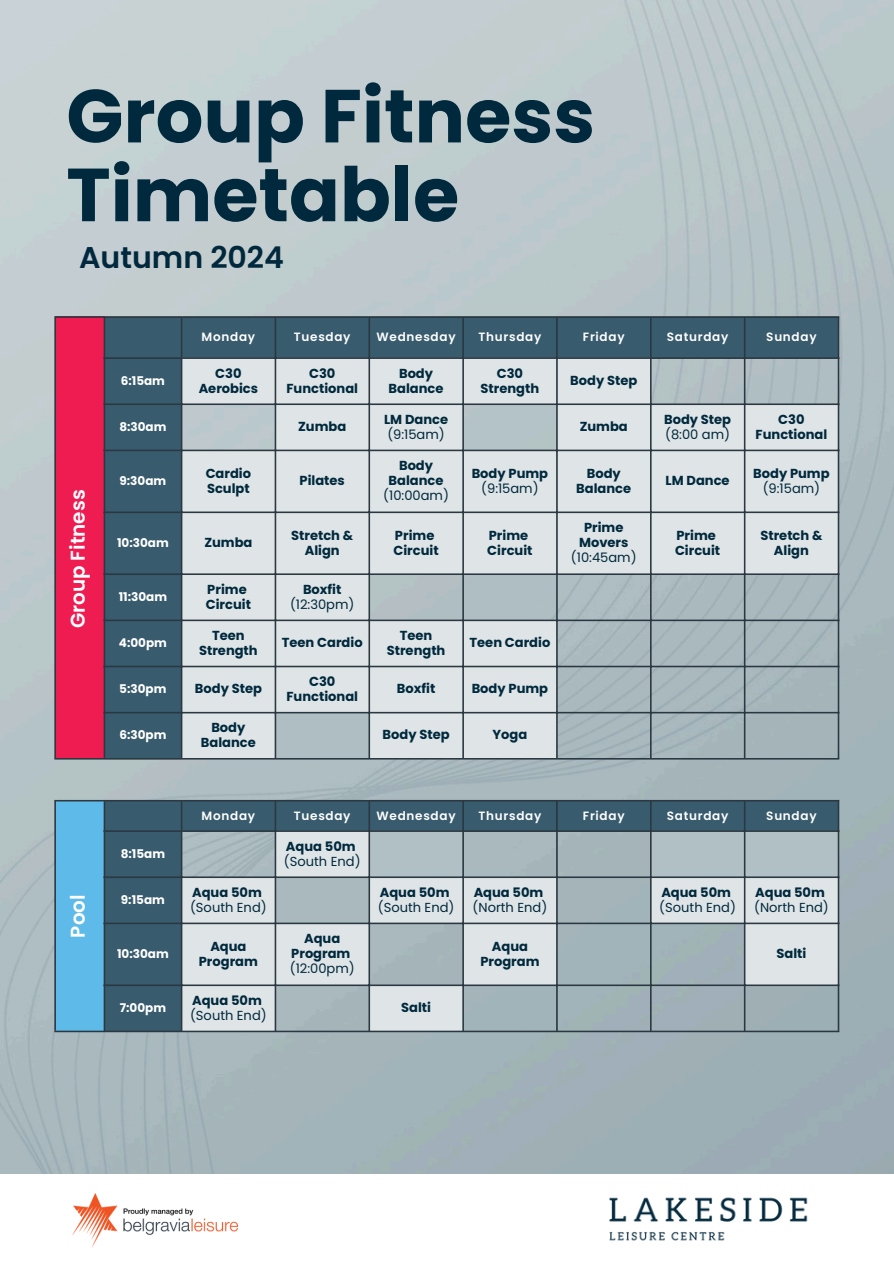
<style>
.page{position:relative;width:894px;height:1264px;background:#fff}
.page>*{position:absolute;margin:0;border:0;box-sizing:border-box;transform-origin:0 0}
.t1{font:700 75px/78.8px "Poppins";color:#00293d}
.t2{font:600 30px "Poppins";color:#00293d}
.t3{font:600 19.95px "Poppins";color:#fff}
.t4{font:700 13.05px/14.9px "Poppins";color:#00293d;text-align:center}
.t5{font:13.05px/14.9px "Poppins";color:#00293d;text-align:center}
.t6{font:600 12px "Poppins";letter-spacing:.06em;color:#fff}
.t7{font:700 12px "Poppins";color:#fff}
.s1{font-weight:700}
</style>
<div class="page">
<img style="left:0;top:0;width:893px;height:1174px">
<img style="left:72px;top:1193px;width:167px;height:55px">
<div style="left:55px;top:317px;width:50px;height:442px;background:#ee1c51"></div>
<div style="left:105px;top:318px;width:732px;height:440px;background:#385b6d"></div>
<svg style="left:182px;top:359px;width:655px;height:399px;fill:#dfe4e6"></svg>
<hr style="left:54px;top:318px;width:2px;height:440px;background:#2c3842">
<hr style="left:181px;top:318px;width:1px;height:39px;background:#2c3842">
<hr style="left:54px;top:316px;width:128px;height:2px;background:#2c3842">
<hr style="left:104px;top:318px;width:1px;height:440px;background:#2b3842">
<hr style="left:181px;top:359px;width:1px;height:399px;background:#2b3842">
<hr style="left:274px;top:318px;width:2px;height:440px;background:#2b3842">
<hr style="left:368px;top:318px;width:2px;height:440px;background:#2b3842">
<hr style="left:462px;top:318px;width:2px;height:440px;background:#2b3842">
<hr style="left:556px;top:318px;width:1px;height:440px;background:#2b3842">
<hr style="left:649px;top:318px;width:2px;height:440px;background:#2b3842">
<hr style="left:743px;top:318px;width:2px;height:440px;background:#2b3842">
<hr style="left:837px;top:318px;width:2px;height:440px;background:#2b3842">
<hr style="left:182px;top:316px;width:657px;height:2px;background:#2b3842">
<hr style="left:104px;top:357px;width:735px;height:2px;background:#2b3842">
<hr style="left:104px;top:403px;width:735px;height:2px;background:#2b3842">
<hr style="left:104px;top:449px;width:735px;height:2px;background:#2b3842">
<hr style="left:104px;top:511px;width:735px;height:2px;background:#2b3842">
<hr style="left:104px;top:573px;width:735px;height:2px;background:#2b3842">
<hr style="left:104px;top:619px;width:735px;height:2px;background:#2b3842">
<hr style="left:104px;top:665px;width:735px;height:2px;background:#2b3842">
<hr style="left:104px;top:712px;width:735px;height:1px;background:#2b3842">
<hr style="left:54px;top:758px;width:785px;height:1px;background:#2b3842">
<div style="left:55px;top:800px;width:50px;height:231px;background:#5ebae9"></div>
<div style="left:105px;top:801px;width:732px;height:229px;background:#385b6d"></div>
<svg style="left:182px;top:831px;width:655px;height:199px;fill:#dfe4e6"></svg>
<svg style="left:370px;top:831px;width:467px;height:45px"></svg>
<hr style="left:54px;top:801px;width:2px;height:229px;background:#2c3842">
<svg style="left:181px;top:801px;width:1px;height:29px"></svg>
<hr style="left:54px;top:800px;width:128px;height:1px;background:#2c3842">
<hr style="left:104px;top:801px;width:1px;height:229px;background:#2b3842">
<hr style="left:181px;top:831px;width:1px;height:199px;background:#2b3842">
<hr style="left:274px;top:801px;width:2px;height:229px;background:#2b3842">
<hr style="left:368px;top:801px;width:2px;height:229px;background:#2b3842">
<hr style="left:462px;top:801px;width:2px;height:229px;background:#2b3842">
<hr style="left:556px;top:801px;width:1px;height:229px;background:#2b3842">
<hr style="left:649px;top:801px;width:2px;height:229px;background:#2b3842">
<hr style="left:743px;top:801px;width:2px;height:229px;background:#2b3842">
<hr style="left:837px;top:801px;width:2px;height:229px;background:#2b3842">
<hr style="left:182px;top:800px;width:657px;height:1px;background:#2b3842">
<hr style="left:104px;top:830px;width:735px;height:1px;background:#2b3842">
<hr style="left:104px;top:876px;width:735px;height:2px;background:#2b3842">
<hr style="left:104px;top:922px;width:735px;height:2px;background:#2b3842">
<hr style="left:104px;top:984px;width:735px;height:2px;background:#2b3842">
<hr style="left:54px;top:1030px;width:785px;height:2px;background:#2b3842">
<img style="left:609px;top:1197px;width:199px;height:44px">
<p class="t1" style="left:66px;top:77px;width:530px">Group Fitness<br>Timetable</p>
<p class="t2" style="left:79px;top:236px;width:206px">Autumn 2024</p>
<h2 class="t6" style="left:201px;top:328px;width:55px">Monday</h2>
<p class="t6" style="left:294px;top:328px;width:58px">Tuesday</p>
<p class="t6" style="left:376px;top:328px;width:80px">Wednesday</p>
<p class="t6" style="left:478px;top:328px;width:64px">Thursday</p>
<p class="t6" style="left:582px;top:328px;width:43px">Friday</p>
<p class="t6" style="left:666px;top:328px;width:63px">Saturday</p>
<p class="t6" style="left:766px;top:328px;width:52px">Sunday</p>
<p class="t3" style="left:64px;top:628px;width:140px;rotate:-90deg">Group Fitness</p>
<p class="t3" style="left:64px;top:937px;width:45px;rotate:-90deg">Pool</p>
<p class="t7" style="left:121px;top:372px;width:46px">6:15am</p>
<p class="t4" style="left:199px;top:366px;width:61px">C30<br>Aerobics</p>
<p class="t4" style="left:286px;top:366px;width:73px">C30<br>Functional</p>
<p class="t4" style="left:388px;top:366px;width:56px">Body<br>Balance</p>
<p class="t4" style="left:480px;top:366px;width:60px">C30<br>Strength</p>
<p class="t4" style="left:570px;top:373px;width:68px">Body Step</p>
<p class="t7" style="left:119px;top:418px;width:49px">8:30am</p>
<p class="t4" style="left:298px;top:419px;width:50px">Zumba</p>
<p class="t4" style="left:579px;top:419px;width:50px">Zumba</p>
<p class="t4" style="left:664px;top:412px;width:68px">Body Step</p>
<p class="t4" style="left:384px;top:412px;width:66px">LM Dance</p>
<p class="t5" style="left:387px;top:427px;width:59px">(9:15am)</p>
<p class="t5" style="left:665px;top:427px;width:66px">(8:00 am)</p>
<p class="t4" style="left:755px;top:412px;width:73px">C30<br>Functional</p>
<p class="t7" style="left:119px;top:472px;width:48px">9:30am</p>
<p class="t4" style="left:206px;top:466px;width:47px;text-align:left">Cardio<br>Sculpt</p>
<p class="t4" style="left:299px;top:473px;width:47px">Pilates</p>
<p class="t4" style="left:388px;top:458px;width:56px">Body<br>Balance</p>
<p class="t5" style="left:383px;top:488px;width:67px">(10:00am)</p>
<p class="t7" style="left:117px;top:534px;width:53px">10:30am</p>
<p class="t4" style="left:204px;top:535px;width:50px">Zumba</p>
<p class="t4" style="left:291px;top:528px;width:64px">Stretch &amp;<br>Align</p>
<p class="t4" style="left:395px;top:528px;width:41px">Prime</p>
<p class="t4" style="left:393px;top:542px;width:47px">Circuit</p>
<p class="t7" style="left:119px;top:588px;width:50px">11:30am</p>
<p class="t4" style="left:207px;top:582px;width:41px">Prime</p>
<p class="t4" style="left:206px;top:596px;width:47px">Circuit</p>
<p class="t5" style="left:290px;top:582px;width:66px"><span class="s1">Boxfit </span>(12:30pm)</p>
<p class="t4" style="left:471px;top:466px;width:78px">Body Pump</p>
<p class="t5" style="left:481px;top:481px;width:59px">(9:15am)</p>
<p class="t4" style="left:488px;top:528px;width:41px">Prime</p>
<p class="t4" style="left:487px;top:542px;width:47px">Circuit</p>
<p class="t7" style="left:119px;top:634px;width:50px">4:00pm</p>
<p class="t4" style="left:199px;top:628px;width:60px">Teen<br>Strength</p>
<p class="t4" style="left:282px;top:635px;width:82px">Teen Cardio</p>
<p class="t4" style="left:386px;top:628px;width:60px">Teen<br>Strength</p>
<p class="t4" style="left:469px;top:635px;width:82px">Teen Cardio</p>
<p class="t7" style="left:119px;top:680px;width:49px">5:30pm</p>
<p class="t4" style="left:195px;top:681px;width:68px">Body Step</p>
<p class="t4" style="left:286px;top:674px;width:73px">C30<br>Functional</p>
<p class="t4" style="left:397px;top:681px;width:40px">Boxfit</p>
<p class="t4" style="left:471px;top:681px;width:78px">Body Pump</p>
<p class="t7" style="left:119px;top:726px;width:48px">6:30pm</p>
<p class="t4" style="left:201px;top:720px;width:56px">Body<br>Balance</p>
<p class="t4" style="left:382px;top:727px;width:68px">Body Step</p>
<p class="t4" style="left:492px;top:727px;width:36px">Yoga</p>
<p class="t4" style="left:576px;top:466px;width:56px">Body<br>Balance</p>
<p class="t4" style="left:665px;top:473px;width:66px">LM Dance</p>
<p class="t4" style="left:753px;top:466px;width:78px">Body Pump</p>
<p class="t5" style="left:762px;top:481px;width:59px">(9:15am)</p>
<p class="t4" style="left:579px;top:520px;width:51px">Prime<br>Movers</p>
<p class="t5" style="left:570px;top:549px;width:67px">(10:45am)</p>
<p class="t4" style="left:676px;top:528px;width:41px">Prime</p>
<p class="t4" style="left:674px;top:542px;width:47px">Circuit</p>
<p class="t4" style="left:760px;top:528px;width:64px">Stretch &amp;<br>Align</p>
<p class="t6" style="left:201px;top:807px;width:55px">Monday</p>
<p class="t6" style="left:294px;top:807px;width:58px">Tuesday</p>
<p class="t6" style="left:376px;top:807px;width:80px">Wednesday</p>
<p class="t6" style="left:478px;top:807px;width:64px">Thursday</p>
<p class="t6" style="left:582px;top:807px;width:43px">Friday</p>
<p class="t6" style="left:666px;top:807px;width:63px">Saturday</p>
<p class="t6" style="left:766px;top:807px;width:52px">Sunday</p>
<p class="t7" style="left:121px;top:845px;width:46px">8:15am</p>
<p class="t4" style="left:286px;top:838px;width:71px">Aqua 50m</p>
<p class="t5" style="left:284px;top:853px;width:78px">(South End)</p>
<p class="t7" style="left:121px;top:891px;width:45px">9:15am</p>
<p class="t4" style="left:192px;top:884px;width:71px">Aqua 50m</p>
<p class="t5" style="left:190px;top:899px;width:78px">(South End)</p>
<p class="t7" style="left:117px;top:945px;width:53px">10:30am</p>
<p class="t4" style="left:199px;top:938px;width:61px">Aqua<br>Program</p>
<p class="t4" style="left:291px;top:931px;width:61px">Aqua<br>Program</p>
<p class="t5" style="left:290px;top:960px;width:66px">(12:00pm)</p>
<p class="t7" style="left:120px;top:999px;width:48px">7:00pm</p>
<p class="t4" style="left:192px;top:992px;width:71px">Aqua 50m</p>
<p class="t5" style="left:190px;top:1007px;width:78px">(South End)</p>
<p class="t4" style="left:380px;top:884px;width:71px">Aqua 50m</p>
<p class="t5" style="left:377px;top:899px;width:78px">(South End)</p>
<p class="t4" style="left:401px;top:999px;width:31px">Salti</p>
<p class="t4" style="left:473px;top:884px;width:71px">Aqua 50m</p>
<p class="t5" style="left:472px;top:899px;width:76px">(North End)</p>
<p class="t4" style="left:661px;top:884px;width:71px">Aqua 50m</p>
<p class="t5" style="left:659px;top:899px;width:78px">(South End)</p>
<p class="t4" style="left:755px;top:884px;width:71px">Aqua 50m</p>
<p class="t5" style="left:753px;top:899px;width:76px">(North End)</p>
<p class="t4" style="left:480px;top:938px;width:61px">Aqua<br>Program</p>
<p class="t4" style="left:776px;top:945px;width:31px">Salti</p>
</div>
